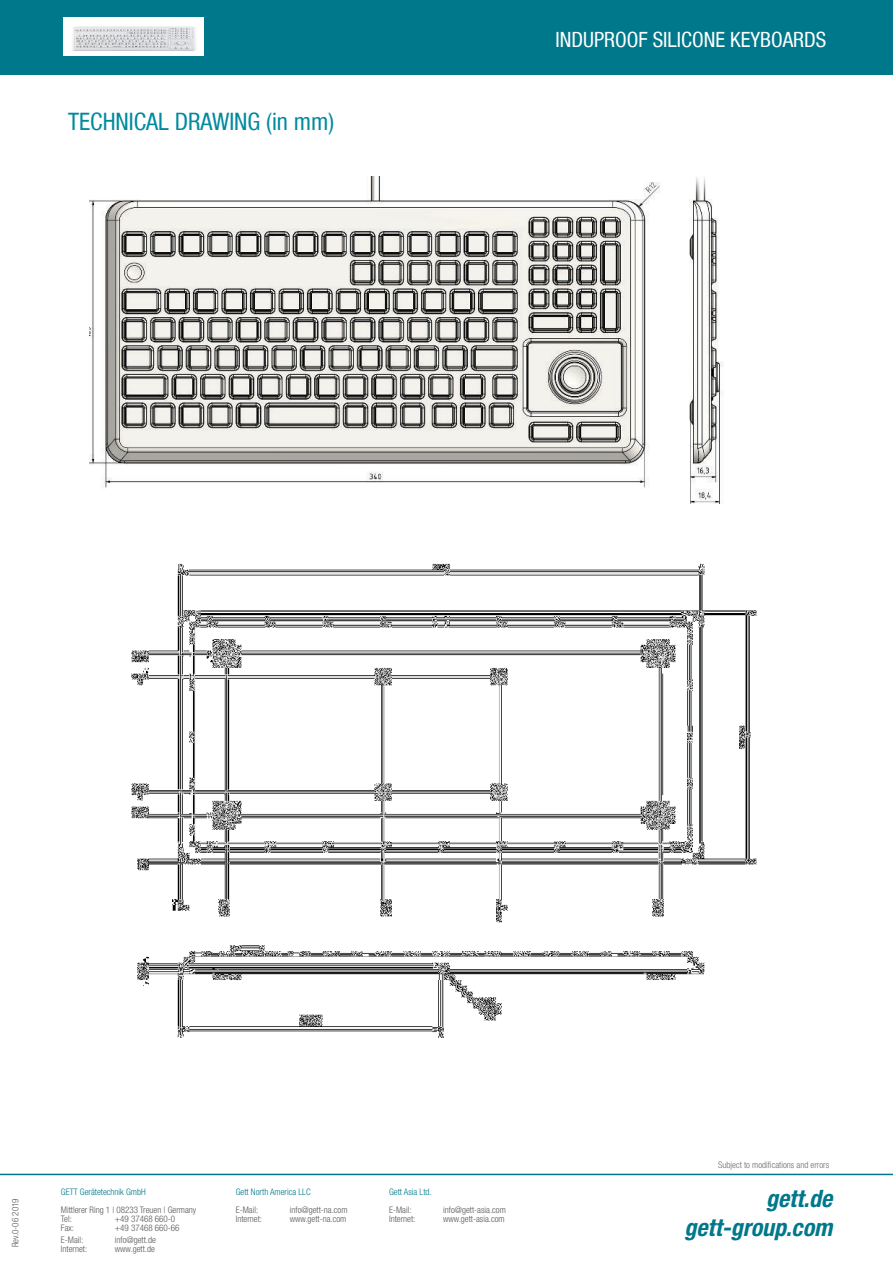
<style>
.page{position:relative;width:893px;height:1263px;background:#fff}
.page>*{position:absolute;margin:0;border:0;box-sizing:border-box;transform-origin:0 0}
.t1{font:condensed 24px "Helvetica Neue LT Com";color:#008a9e}
.t2{font:italic 700 condensed 24px/28.8px "Helvetica Neue LT Pro";color:#00788b;text-align:right}
.t3{font:condensed 21px "Helvetica Neue LT Com";color:#fff}
.t4{font:300 condensed 9px/9px "Helvetica Neue LT Com";color:#57585a}
.t5{font:300 condensed 9px "Helvetica Neue LT Com";color:#00788b}
.t6{font:300 condensed 9px "Helvetica Neue LT Com";color:#6c6d70}
</style>
<div class="page">
<div style="left:0;top:0;width:893px;height:75px;background:#00788b"></div>
<img style="left:64px;top:18px;width:140px;height:38px">
<hr style="left:0;top:1174px;width:893px;height:1px;background:#00788b">
<img style="left:89px;top:176px;width:634px;height:328px">
<img style="left:131px;top:563px;width:626px;height:475px">
<h1 class="t1" style="left:68px;top:107px;width:268px">TECHNICAL DRAWING (in mm)</h1>
<h2 class="t3" style="left:555px;top:27px;width:272px">INDUPROOF SILICONE KEYBOARDS</h2>
<p class="t4" style="left:11px;top:1247px;width:50px;rotate:-90deg">Rev.0-06 2019</p>
<p class="t5" style="left:61px;top:1186px;width:86px">GETT Gerätetechnik GmbH</p>
<p class="t4" style="left:61px;top:1205px;width:137px">Mittlerer Ring 1 | 08233 Treuen | Germany<br>Tel:</p>
<p class="t4" style="left:115px;top:1214px;width:62px">+49 37468 660-0</p>
<p class="t4" style="left:61px;top:1223px;width:15px">Fax:</p>
<p class="t4" style="left:115px;top:1223px;width:66px">+49 37468 660-66</p>
<p class="t4" style="left:61px;top:1235px;width:24px">E-Mail:</p>
<p class="t4" style="left:115px;top:1235px;width:43px">info@gett.de</p>
<p class="t4" style="left:61px;top:1244px;width:28px">Internet:</p>
<p class="t4" style="left:115px;top:1244px;width:41px">www.gett.de</p>
<p class="t5" style="left:236px;top:1186px;width:76px">Gett North America LLC</p>
<p class="t4" style="left:236px;top:1205px;width:24px">E-Mail:</p>
<p class="t4" style="left:290px;top:1205px;width:59px">info@gett-na.com</p>
<p class="t4" style="left:236px;top:1214px;width:28px">Internet:</p>
<p class="t4" style="left:290px;top:1214px;width:58px">www.gett-na.com</p>
<p class="t5" style="left:389px;top:1186px;width:44px">Gett Asia Ltd.</p>
<p class="t4" style="left:389px;top:1205px;width:24px">E-Mail:</p>
<p class="t4" style="left:443px;top:1205px;width:64px">info@gett-asia.com</p>
<p class="t4" style="left:389px;top:1214px;width:28px">Internet:</p>
<p class="t4" style="left:443px;top:1214px;width:63px">www.gett-asia.com</p>
<p class="t6" style="left:718px;top:1160px;width:112px">Subject to modifications and errors</p>
<h1 class="t2" style="left:684px;top:1184px;width:149px">gett.de gett-group.com</h1>
</div>
